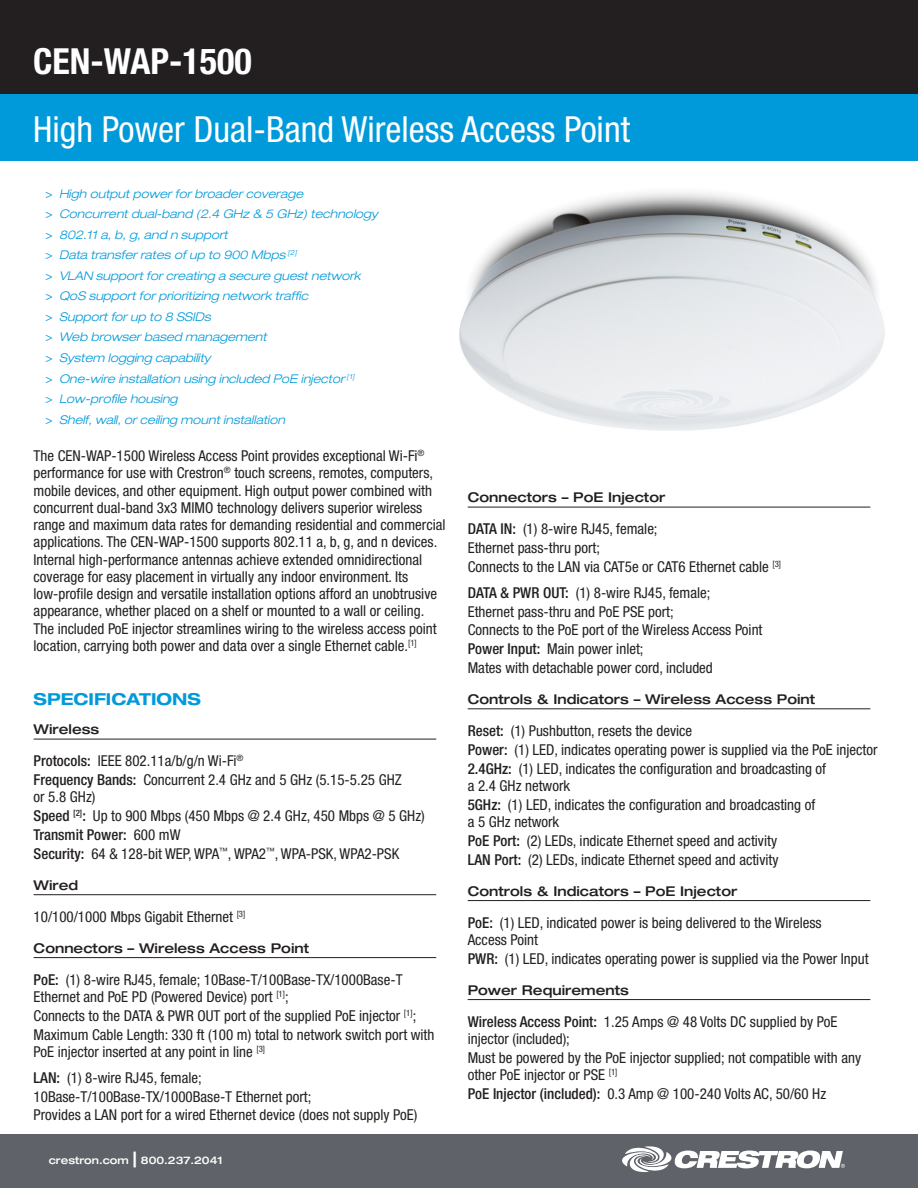
<style>
.page{position:relative;width:918px;height:1188px;background:#fff}
.page>*{position:absolute;margin:0;border:0;box-sizing:border-box;transform-origin:0 0}
.t1{font:condensed 36px "Helvetica Neue LT Std";color:#fff}
.t2{font:700 condensed 36px "Helvetica Neue LT Std";color:#fff}
.SPECIFICATIONS_title{font:700 expanded 16.5px "Helvetica Neue LT Std";color:#009ada}
.spec_description{font:condensed 15px/17.2px "Helvetica Neue LT Std";color:#231f20}
.spec_description-2{font:500 condensed 15px "Helvetica Neue LT Std";color:#231f20}
.spec_header{font:500 expanded 13.5px "Helvetica Neue LT Std";color:#231f20}
.key_features{font:italic 300 expanded 12px "Helvetica Neue LT Std";color:#009ada}
.t3{font:500 expanded 10.5px "Helvetica Neue LT Std";color:#fff}
.s1{font-weight:400;font-style:normal;font-stretch:condensed}
.s2{font-weight:500}
.s3{font-weight:400}
.s4{font-size:21px}
</style>
<div class="page">
<div style="left:0;top:0;width:918px;height:94px;background:#231f20"></div>
<div style="left:0;top:94px;width:918px;height:67px;background:#009ada"></div>
<div style="left:0;top:1134px;width:918px;height:54px;background:#5f6369"></div>
<svg style="left:622px;top:1146px;width:223px;height:26px"></svg>
<img style="left:459px;top:192px;width:426px;height:239px">
<hr style="left:34px;top:739px;width:402px;height:1px;background:#231f20">
<hr style="left:34px;top:894px;width:402px;height:1px;background:#231f20">
<hr style="left:34px;top:957px;width:402px;height:1px;background:#231f20">
<hr style="left:468px;top:507px;width:402px;height:1px;background:#231f20">
<hr style="left:468px;top:708px;width:402px;height:1px;background:#231f20">
<hr style="left:468px;top:900px;width:402px;height:1px;background:#231f20">
<hr style="left:468px;top:999px;width:402px;height:1px;background:#231f20">
<p class="t2" style="left:33px;top:40px;width:220px">CEN-WAP-1500</p>
<p class="t1" style="left:33px;top:108px;width:598px">High Power Dual-Band Wireless Access Point</p>
<p class="key_features" style="left:46px;top:186px;width:259px"><span class="s1">&gt;</span> High output power for broader coverage</p>
<p class="key_features" style="left:46px;top:207px;width:334px"><span class="s1">&gt;</span> Concurrent dual-band (2.4 GHz &amp; 5 GHz) technology</p>
<p class="key_features" style="left:46px;top:227px;width:184px"><span class="s1">&gt;</span> 802.11 a, b, g, and n support</p>
<p class="key_features" style="left:46px;top:248px;width:253px"><span class="s1">&gt;</span> Data transfer rates of up to 900 Mbps <sup>[2]</sup></p>
<p class="key_features" style="left:46px;top:268px;width:317px"><span class="s1">&gt;</span> VLAN support for creating a secure guest network</p>
<p class="key_features" style="left:46px;top:289px;width:264px"><span class="s1">&gt;</span> QoS support for prioritizing network traffic</p>
<p class="key_features" style="left:46px;top:309px;width:167px"><span class="s1">&gt;</span> Support for up to 8 SSIDs</p>
<p class="key_features" style="left:46px;top:330px;width:223px"><span class="s1">&gt;</span> Web browser based management</p>
<p class="key_features" style="left:46px;top:351px;width:167px"><span class="s1">&gt;</span> System logging capability</p>
<p class="key_features" style="left:46px;top:371px;width:310px"><span class="s1">&gt;</span> One-wire installation using included PoE injector <sup>[1]</sup></p>
<p class="key_features" style="left:46px;top:392px;width:133px"><span class="s1">&gt;</span> Low-profile housing</p>
<p class="key_features" style="left:46px;top:412px;width:241px"><span class="s1">&gt;</span> Shelf, wall, or ceiling mount installation</p>
<p class="spec_description" style="left:34px;top:447px;width:413px">The CEN-WAP-1500 Wireless Access Point provides exceptional Wi-Fi<sup>® </sup>performance for use with Crestron<sup>®</sup> touch screens, remotes, computers, mobile devices, and other equipment. High output power combined with concurrent dual-band 3x3 MIMO technology delivers superior wireless range and maximum data rates for demanding residential and commercial applications. The CEN-WAP-1500 supports 802.11 a, b, g, and n devices.<br>Internal high-performance antennas achieve extended omnidirectional coverage for easy placement in virtually any indoor environment. Its low-profile design and versatile installation options afford an unobtrusive appearance, whether placed on a shelf or mounted to a wall or ceiling.<br>The included PoE injector streamlines wiring to the wireless access point location, carrying both power and data over a single Ethernet cable.<sup>[1]</sup></p>
<p class="SPECIFICATIONS_title" style="left:34px;top:689px;width:169px">SPECIFICATIONS</p>
<p class="spec_header" style="left:34px;top:721px;width:67px">Wireless</p>
<p class="spec_description" style="left:34px;top:752px;width:211px"><span class="s2">Protocols:</span> IEEE 802.11a/b/g/n Wi-Fi<sup>®</sup></p>
<p class="spec_description" style="left:34px;top:771px;width:370px"><span class="s2">Frequency Bands:</span> Concurrent 2.4 GHz and 5 GHz (5.15-5.25 GHZ or 5.8 GHz)</p>
<p class="spec_description" style="left:34px;top:807px;width:393px"><span class="s2">Speed</span> <sup>[2]</sup><span class="s2">:</span> Up to 900 Mbps (450 Mbps @ 2.4 GHz, 450 Mbps @ 5 GHz)</p>
<p class="spec_description-2" style="left:34px;top:826px;width:148px">Transmit Power: <span class="s3">600 mW</span></p>
<p class="spec_description" style="left:34px;top:845px;width:367px"><span class="s2">Security:</span> 64 &amp; 128-bit WEP, WPA<sup>™</sup>, WPA2<sup>™</sup>, WPA-PSK, WPA2-PSK</p>
<p class="spec_header" style="left:34px;top:877px;width:46px">Wired</p>
<p class="spec_description" style="left:34px;top:908px;width:213px">10/100/1000 Mbps Gigabit Ethernet <sup>[3]</sup></p>
<p class="spec_header" style="left:34px;top:939px;width:277px">Connectors – Wireless Access Point</p>
<p class="spec_description" style="left:34px;top:971px;width:371px"><span class="s2">PoE:</span> (1) 8-wire RJ45, female; 10Base-T/100Base-TX/1000Base-T<br>Ethernet and PoE PD (Powered Device) port <sup>[1]</sup>;</p>
<p class="spec_description" style="left:34px;top:1007px;width:384px">Connects to the DATA &amp; PWR OUT port of the supplied PoE injector <sup>[1]</sup>;</p>
<p class="spec_description" style="left:34px;top:1026px;width:402px">Maximum Cable Length: 330 ft (100 m) total to network switch port with<br>PoE injector inserted at any point in line <sup>[3]</sup></p>
<p class="spec_description" style="left:34px;top:1069px;width:170px"><span class="s2">LAN:</span> (1) 8-wire RJ45, female;</p>
<p class="spec_description" style="left:34px;top:1088px;width:279px">10Base-T/100Base-TX/1000Base-T Ethernet port;</p>
<p class="spec_description" style="left:34px;top:1106px;width:385px">Provides a LAN port for a wired Ethernet device (does not supply PoE)</p>
<p class="t3" style="left:49px;top:1153px;width:175px">crestron.com <span class="s4">|</span> 800.237.2041</p>
<p class="spec_header" style="left:468px;top:489px;width:199px">Connectors – PoE Injector</p>
<p class="spec_description" style="left:468px;top:520px;width:191px"><span class="s2">DATA IN:</span> (1) 8-wire RJ45, female;</p>
<p class="spec_description" style="left:468px;top:539px;width:134px">Ethernet pass-thru port;</p>
<p class="spec_description" style="left:468px;top:558px;width:315px">Connects to the LAN via CAT5e or CAT6 Ethernet cable <sup>[3]</sup></p>
<p class="spec_description" style="left:468px;top:584px;width:244px"><span class="s2">DATA &amp; PWR OUT:</span> (1) 8-wire RJ45, female;</p>
<p class="spec_description" style="left:468px;top:603px;width:207px">Ethernet pass-thru and PoE PSE port;</p>
<p class="spec_description" style="left:468px;top:621px;width:296px">Connects to the PoE port of the Wireless Access Point</p>
<p class="spec_description" style="left:468px;top:640px;width:177px"><span class="s2">Power Input:</span> Main power inlet;</p>
<p class="spec_description" style="left:468px;top:659px;width:247px">Mates with detachable power cord, included</p>
<p class="spec_header" style="left:468px;top:691px;width:349px">Controls &amp; Indicators – Wireless Access Point</p>
<p class="spec_description" style="left:468px;top:722px;width:226px"><span class="s2">Reset:</span> (1) Pushbutton, resets the device</p>
<p class="spec_description" style="left:468px;top:741px;width:411px"><span class="s2">Power:</span> (1) LED, indicates operating power is supplied via the PoE injector</p>
<p class="spec_description" style="left:468px;top:760px;width:360px"><span class="s2">2.4GHz:</span> (1) LED, indicates the configuration and broadcasting of a 2.4 GHz network</p>
<p class="spec_description" style="left:468px;top:796px;width:349px"><span class="s2">5GHz:</span> (1) LED, indicates the configuration and broadcasting of a 5 GHz network</p>
<p class="spec_description" style="left:468px;top:832px;width:311px"><span class="s2">PoE Port:</span> (2) LEDs, indicate Ethernet speed and activity</p>
<p class="spec_description" style="left:468px;top:851px;width:312px"><span class="s2">LAN Port:</span> (2) LEDs, indicate Ethernet speed and activity</p>
<p class="spec_header" style="left:468px;top:882px;width:271px">Controls &amp; Indicators – PoE Injector</p>
<p class="spec_description" style="left:468px;top:914px;width:355px"><span class="s2">PoE:</span> (1) LED, indicated power is being delivered to the Wireless<br>Access Point</p>
<p class="spec_description" style="left:468px;top:950px;width:402px"><span class="s2">PWR:</span> (1) LED, indicates operating power is supplied via the Power Input</p>
<p class="spec_header" style="left:468px;top:981px;width:163px">Power Requirements</p>
<p class="spec_description" style="left:468px;top:1013px;width:371px"><span class="s2">Wireless Access Point:</span> 1.25 Amps @ 48 Volts DC supplied by PoE injector (included);</p>
<p class="spec_description" style="left:468px;top:1049px;width:395px">Must be powered by the PoE injector supplied; not compatible with any other PoE injector or PSE <sup>[1]</sup></p>
<p class="spec_description" style="left:468px;top:1085px;width:360px"><span class="s2">PoE Injector (included):</span> 0.3 Amp @ 100-240 Volts AC, 50/60 Hz</p>
</div>
